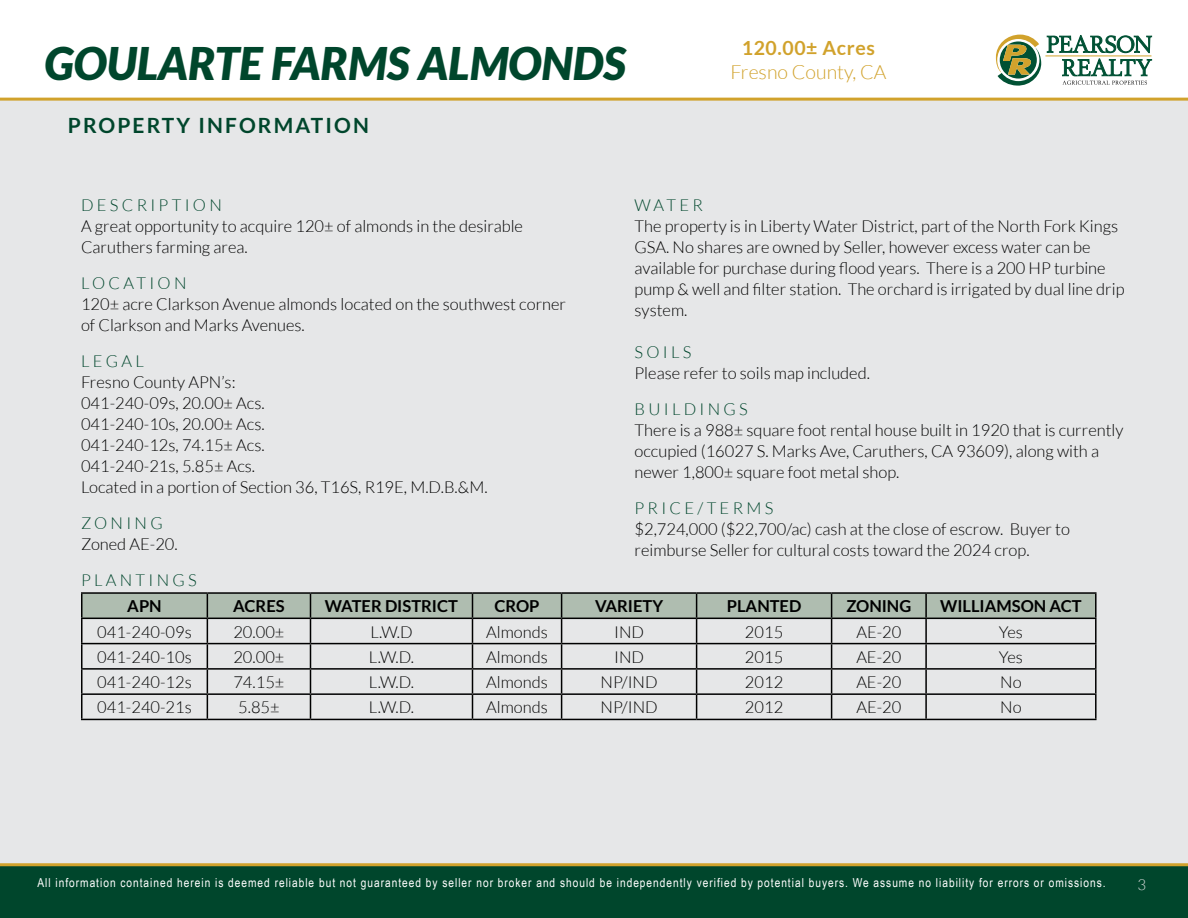
<style>
.page{position:relative;width:1188px;height:918px;background:#fff}
.page>*{position:absolute;margin:0;border:0;box-sizing:border-box;transform-origin:0 0}
.t1{font:italic 900 45px "Lato";color:#00462c}
.t2{font:700 21px "Lato";letter-spacing:.1em;color:#00462c}
.t3{font:300 19.5px "Lato";color:#d1a22c}
.t4{font:700 19.5px "Lato";letter-spacing:.03em;color:#d1a22c}
.t5{font:300 16.5px/21px "Lato";color:#000}
.t6{font:300 16.5px "Lato";letter-spacing:.2em;color:#00462c}
.t7{font:700 16.5px "Lato";color:#000}
.t8{font:300 15px "Lato";color:#dcddde}
.t9{font:12.3px "Arial Narrow";letter-spacing:.08em;color:#fff}
</style>
<div class="page">
<div style="left:0;top:99px;width:1188px;height:765px;background:#e6e7e8"></div>
<svg style="left:996px;top:35px;width:156px;height:51px"></svg>
<div style="left:0;top:864px;width:1188px;height:54px;background:#00462c"></div>
<hr style="left:0;top:863px;width:1188px;height:3px;background:#d1a22c">
<hr style="left:0;top:98px;width:1188px;height:3px;background:#d1a22c">
<hr style="left:81px;top:592px;width:126px;height:2px;background:#000">
<hr style="left:81px;top:594px;width:2px;height:24px;background:#000">
<hr style="left:207px;top:592px;width:104px;height:2px;background:#000">
<hr style="left:311px;top:592px;width:162px;height:2px;background:#000">
<hr style="left:473px;top:592px;width:89px;height:2px;background:#000">
<hr style="left:562px;top:592px;width:135px;height:2px;background:#000">
<hr style="left:697px;top:592px;width:135px;height:2px;background:#000">
<hr style="left:832px;top:592px;width:94px;height:2px;background:#000">
<hr style="left:926px;top:592px;width:171px;height:2px;background:#000">
<hr style="left:1095px;top:594px;width:2px;height:24px;background:#000">
<hr style="left:81px;top:618px;width:126px;height:1px;background:#000">
<hr style="left:81px;top:619px;width:2px;height:24px;background:#000">
<hr style="left:926px;top:618px;width:171px;height:1px;background:#000">
<hr style="left:1095px;top:619px;width:2px;height:24px;background:#000">
<hr style="left:81px;top:643px;width:126px;height:1px;background:#000">
<hr style="left:81px;top:644px;width:2px;height:24px;background:#000">
<hr style="left:926px;top:643px;width:171px;height:1px;background:#000">
<hr style="left:1095px;top:644px;width:2px;height:24px;background:#000">
<hr style="left:81px;top:668px;width:126px;height:2px;background:#000">
<hr style="left:81px;top:670px;width:2px;height:23px;background:#000">
<hr style="left:926px;top:668px;width:171px;height:2px;background:#000">
<hr style="left:1095px;top:670px;width:2px;height:23px;background:#000">
<hr style="left:81px;top:693px;width:126px;height:2px;background:#000">
<hr style="left:81px;top:695px;width:2px;height:24px;background:#000">
<svg style="left:82px;top:593px;width:1014px;height:126px"></svg>
<hr style="left:926px;top:693px;width:171px;height:2px;background:#000">
<hr style="left:925px;top:695px;width:2px;height:24px;background:#000">
<hr style="left:1095px;top:695px;width:2px;height:24px;background:#000">
<hr style="left:81px;top:719px;width:126px;height:1px;background:#000">
<hr style="left:207px;top:719px;width:104px;height:1px;background:#000">
<hr style="left:311px;top:719px;width:162px;height:1px;background:#000">
<hr style="left:473px;top:719px;width:89px;height:1px;background:#000">
<hr style="left:562px;top:719px;width:135px;height:1px;background:#000">
<hr style="left:697px;top:719px;width:135px;height:1px;background:#000">
<hr style="left:832px;top:719px;width:94px;height:1px;background:#000">
<hr style="left:926px;top:719px;width:171px;height:1px;background:#000">
<h1 class="t1" style="left:44px;top:37px;width:583px">GOULARTE FARMS ALMONDS</h1>
<p class="t2" style="left:68px;top:114px;width:303px">PROPERTY INFORMATION</p>
<p class="t4" style="left:742px;top:36px;width:135px">120.00± Acres</p>
<p class="t3" style="left:730px;top:61px;width:157px">Fresno County, CA</p>
<p class="t6" style="left:81px;top:197px;width:142px">DESCRIPTION</p>
<p class="t5" style="left:81px;top:216px;width:444px">A great opportunity to acquire 120± of almonds in the desirable<br>Caruthers farming area.</p>
<p class="t6" style="left:81px;top:275px;width:107px">LOCATION</p>
<p class="t5" style="left:81px;top:294px;width:487px">120± acre Clarkson Avenue almonds located on the southwest corner of Clarkson and Marks Avenues.</p>
<p class="t6" style="left:81px;top:353px;width:64px">LEGAL</p>
<p class="t5" style="left:81px;top:372px;width:408px">Fresno County APN’s:<br>041-240-09s, 20.00± Acs.<br>041-240-10s, 20.00± Acs.<br>041-240-12s, 74.15± Acs.<br>041-240-21s, 5.85± Acs.<br>Located in a portion of Section 36, T16S, R19E, M.D.B.&amp;M.</p>
<p class="t6" style="left:81px;top:515px;width:83px">ZONING</p>
<p class="t5" style="left:81px;top:534px;width:98px">Zoned AE-20.</p>
<p class="t6" style="left:81px;top:572px;width:117px">PLANTINGS</p>
<p class="t7" style="left:127px;top:597px;width:36px">APN</p>
<p class="t7" style="left:233px;top:597px;width:53px">ACRES</p>
<p class="t7" style="left:325px;top:597px;width:135px">WATER DISTRICT</p>
<p class="t7" style="left:495px;top:597px;width:46px">CROP</p>
<p class="t7" style="left:595px;top:597px;width:70px">VARIETY</p>
<p class="t7" style="left:727px;top:597px;width:76px">PLANTED</p>
<p class="t7" style="left:846px;top:597px;width:67px">ZONING</p>
<p class="t7" style="left:940px;top:597px;width:143px">WILLIAMSON ACT</p>
<p class="t5" style="left:97px;top:621px;width:96px">041-240-09s</p>
<p class="t5" style="left:233px;top:621px;width:53px">20.00±</p>
<p class="t5" style="left:370px;top:621px;width:44px">L.W.D</p>
<p class="t5" style="left:486px;top:621px;width:63px">Almonds</p>
<p class="t5" style="left:614px;top:621px;width:31px">IND</p>
<p class="t5" style="left:745px;top:621px;width:40px">2015</p>
<p class="t5" style="left:856px;top:621px;width:46px">AE-20</p>
<p class="t5" style="left:999px;top:621px;width:26px">Yes</p>
<p class="t5" style="left:97px;top:647px;width:96px">041-240-10s</p>
<p class="t5" style="left:233px;top:647px;width:53px">20.00±</p>
<p class="t5" style="left:369px;top:647px;width:47px">L.W.D.</p>
<p class="t5" style="left:486px;top:647px;width:63px">Almonds</p>
<p class="t5" style="left:614px;top:647px;width:31px">IND</p>
<p class="t5" style="left:745px;top:647px;width:40px">2015</p>
<p class="t5" style="left:856px;top:647px;width:46px">AE-20</p>
<p class="t5" style="left:999px;top:647px;width:26px">Yes</p>
<p class="t5" style="left:97px;top:672px;width:96px">041-240-12s</p>
<p class="t5" style="left:233px;top:672px;width:53px">74.15±</p>
<p class="t5" style="left:369px;top:672px;width:47px">L.W.D.</p>
<p class="t5" style="left:486px;top:672px;width:63px">Almonds</p>
<p class="t5" style="left:601px;top:672px;width:59px">NP/IND</p>
<p class="t5" style="left:745px;top:672px;width:40px">2012</p>
<p class="t5" style="left:856px;top:672px;width:46px">AE-20</p>
<p class="t5" style="left:1000px;top:672px;width:23px">No</p>
<p class="t5" style="left:97px;top:697px;width:96px">041-240-21s</p>
<p class="t5" style="left:238px;top:697px;width:43px">5.85±</p>
<p class="t5" style="left:369px;top:697px;width:47px">L.W.D.</p>
<p class="t5" style="left:486px;top:697px;width:63px">Almonds</p>
<p class="t5" style="left:601px;top:697px;width:59px">NP/IND</p>
<p class="t5" style="left:745px;top:697px;width:40px">2012</p>
<p class="t5" style="left:856px;top:697px;width:46px">AE-20</p>
<p class="t5" style="left:1000px;top:697px;width:23px">No</p>
<p class="t6" style="left:635px;top:196px;width:70px">WATER</p>
<p class="t5" style="left:635px;top:216px;width:491px">The property is in Liberty Water District, part of the North Fork Kings GSA. No shares are owned by Seller, however excess water can be available for purchase during flood years. There is a 200 HP turbine pump &amp; well and filter station. The orchard is irrigated by dual line drip system.</p>
<p class="t6" style="left:635px;top:344px;width:58px">SOILS</p>
<p class="t5" style="left:635px;top:363px;width:237px">Please refer to soils map included.</p>
<p class="t6" style="left:635px;top:401px;width:115px">BUILDINGS</p>
<p class="t5" style="left:635px;top:420px;width:491px">There is a 988± square foot rental house built in 1920 that is currently occupied (16027 S. Marks Ave, Caruthers, CA 93609), along with a newer 1,800± square foot metal shop.</p>
<p class="t6" style="left:635px;top:500px;width:140px">PRICE/TERMS</p>
<p class="t5" style="left:635px;top:519px;width:437px">$2,724,000 ($22,700/ac) cash at the close of escrow. Buyer to reimburse Seller for cultural costs toward the 2024 crop.</p>
<p class="t9" style="left:38px;top:873px;width:1070px">All information contained herein is deemed reliable but not guaranteed by seller nor broker and should be independently verified by potential buyers. We assume no liability for errors or omissions.</p>
<p class="t8" style="left:1138px;top:876px;width:10px">3</p>
</div>
